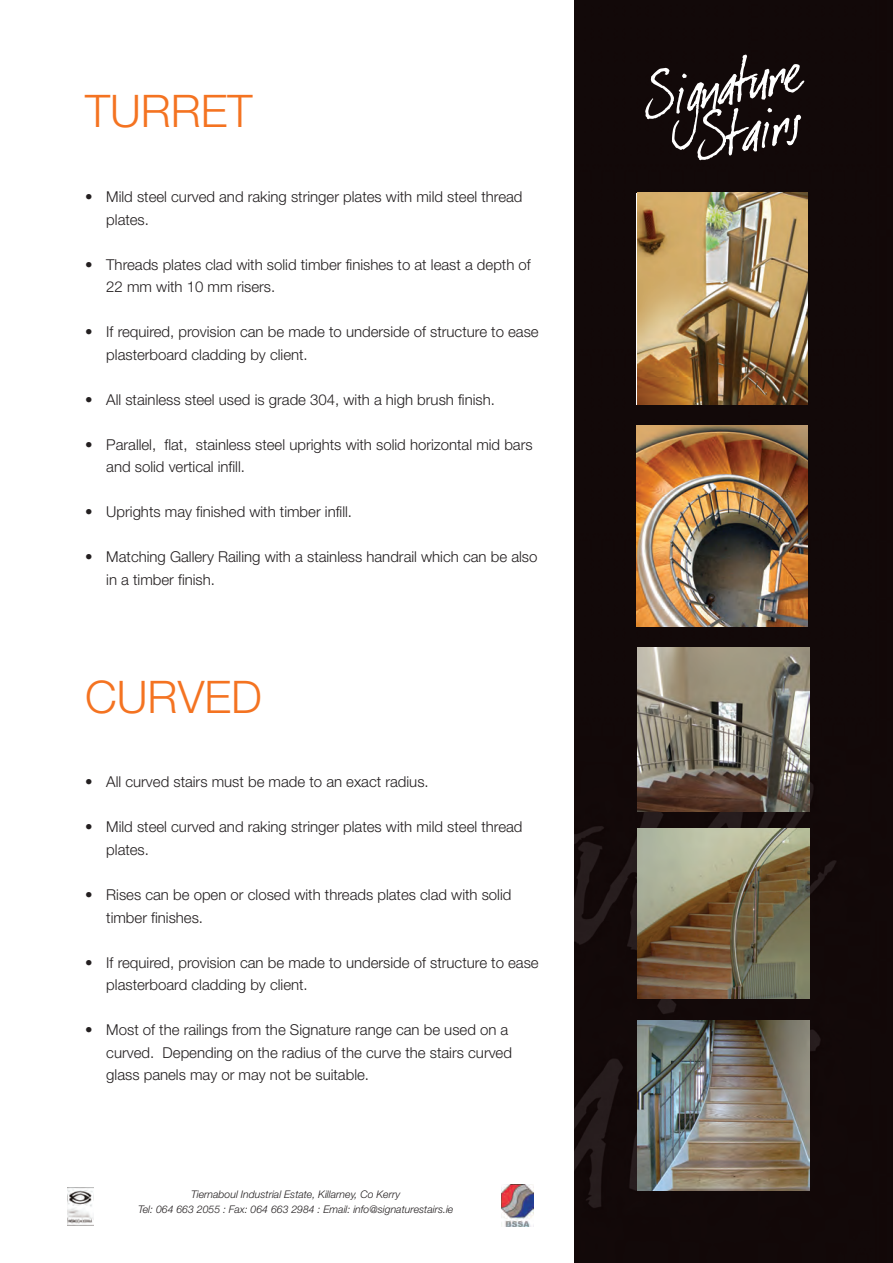
<style>
.page{position:relative;width:893px;height:1263px;background:#fff}
.page>*{position:absolute;margin:0;border:0;box-sizing:border-box;transform-origin:0 0}
.t1{font:300 45px "Helvetica Neue";color:#f47321}
.t2{font:300 15px/22.5px "Helvetica Neue";color:#231f20}
.t3{font:italic 300 10.5px/15px "Helvetica Neue";color:#231f20;text-align:center}
</style>
<div class="page">
<div style="left:574px;top:0;width:319px;height:1263px;background:#120909"></div>
<img style="left:637px;top:193px;width:171px;height:212px">
<img style="left:637px;top:425px;width:171px;height:202px">
<img style="left:502px;top:1185px;width:32px;height:41px">
<svg style="left:67px;top:1225px;width:27px;height:1px"></svg>
<img style="left:67px;top:1187px;width:27px;height:38px">
<svg style="left:645px;top:55px;width:159px;height:105px;background:#3f3838"></svg>
<img style="left:638px;top:828px;width:171px;height:171px">
<img style="left:638px;top:1020px;width:171px;height:171px">
<img style="left:638px;top:647px;width:171px;height:164px">
<h1 class="t1" style="left:85px;top:95px;width:169px">TURRET</h1>
<p class="t2" style="left:106px;top:187px;width:418px;text-indent:-21px">• Mild steel curved and raking stringer plates with mild steel thread plates.</p>
<p class="t2" style="left:106px;top:254px;width:426px;text-indent:-21px">• Threads plates clad with solid timber finishes to at least a depth of<br>22 mm with 10 mm risers.</p>
<p class="t2" style="left:106px;top:322px;width:434px;text-indent:-21px">• If required, provision can be made to underside of structure to ease plasterboard cladding by client.</p>
<p class="t2" style="left:85px;top:389px;width:411px">• All stainless steel used is grade 304, with a high brush finish.</p>
<p class="t2" style="left:106px;top:434px;width:428px;text-indent:-21px">• Parallel, flat, stainless steel uprights with solid horizontal mid bars and solid vertical infill.</p>
<p class="t2" style="left:85px;top:502px;width:269px">• Uprights may finished with timber infill.</p>
<p class="t2" style="left:106px;top:547px;width:433px;text-indent:-21px">• Matching Gallery Railing with a stainless handrail which can be also in a timber finish.</p>
<h1 class="t1" style="left:85px;top:680px;width:178px">CURVED</h1>
<p class="t2" style="left:85px;top:772px;width:345px">• All curved stairs must be made to an exact radius.</p>
<p class="t2" style="left:106px;top:817px;width:418px;text-indent:-21px">• Mild steel curved and raking stringer plates with mild steel thread plates.</p>
<p class="t2" style="left:106px;top:885px;width:407px;text-indent:-21px">• Rises can be open or closed with threads plates clad with solid timber finishes.</p>
<p class="t2" style="left:106px;top:952px;width:434px;text-indent:-21px">• If required, provision can be made to underside of structure to ease plasterboard cladding by client.</p>
<p class="t2" style="left:106px;top:1020px;width:407px;text-indent:-21px">• Most of the railings from the Signature range can be used on a curved. Depending on the radius of the curve the stairs curved glass panels may or may not be suitable.</p>
<p class="t3" style="left:138px;top:1188px;width:317px">Tiernaboul Industrial Estate, Killarney, Co Kerry<br>Tel: 064 663 2055 : Fax: 064 663 2984 : Email: info@signaturestairs.ie</p>
</div>
